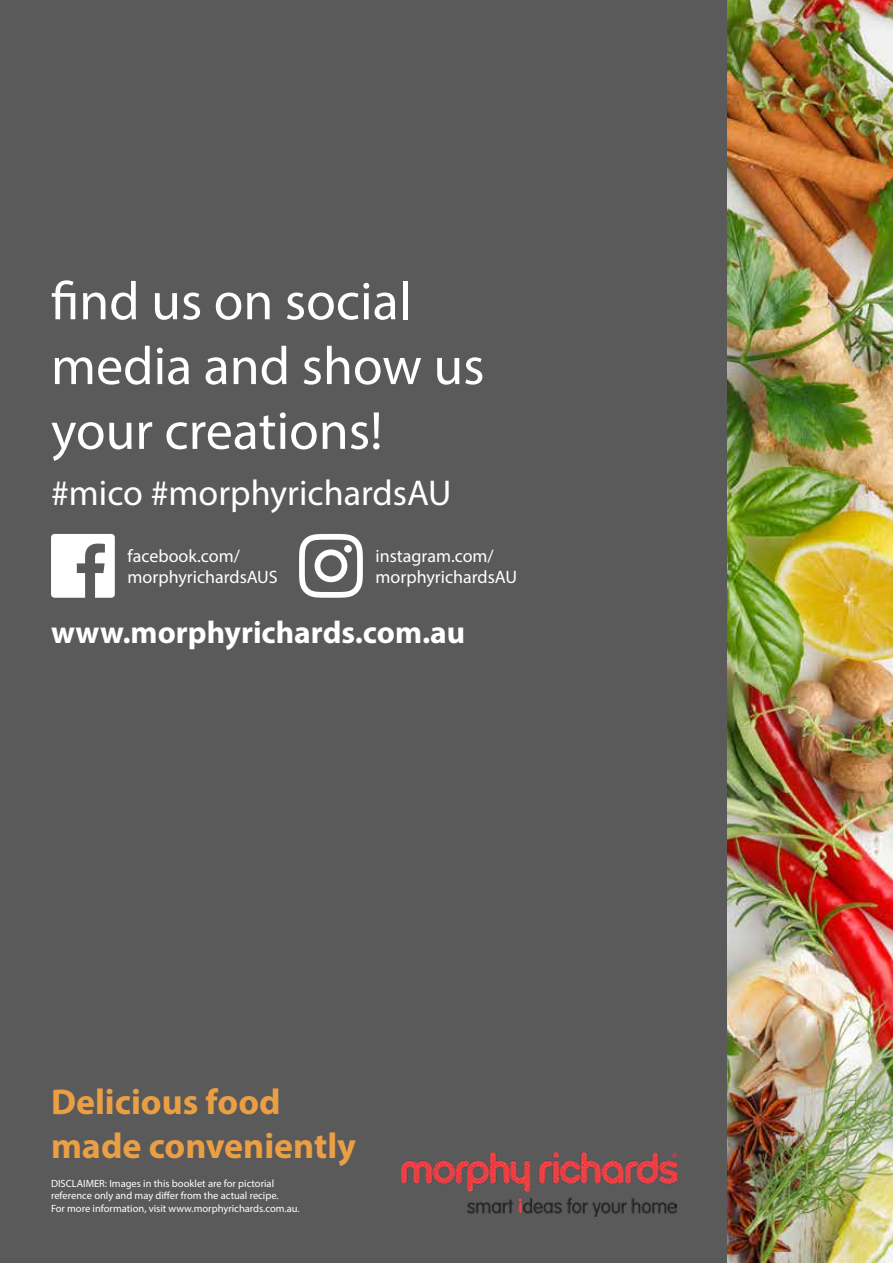
<style>
.page{position:relative;width:893px;height:1263px;background:#5a5a5a}
.page>*{position:absolute;margin:0;border:0;box-sizing:border-box;transform-origin:0 0}
.t1{font:54px/64.8px "Myriad Pro";color:#fff}
.t2{font:700 36px/43.2px "Myriad Pro";color:#eb9f44}
.t3{font:36px "Myriad Pro";color:#fff}
.t4{font:700 31.5px "Myriad Pro";color:#fff}
.t5{font:18px/21.6px "Myriad Pro";color:#fff}
.t6{font:10.5px/12.6px "Myriad Pro";color:#fff}
</style>
<div class="page">
<img style="left:727px;top:0;width:166px;height:1263px">
<img style="left:402px;top:1153px;width:274px;height:63px">
<svg style="left:51px;top:534px;width:64px;height:64px"></svg>
<svg style="left:299px;top:534px;width:64px;height:64px"></svg>
<div style="left:344px;top:545px;width:8px;height:8px;background:#fff;border-radius:50%"></div>
<h1 class="t1" style="left:51px;top:268px;width:435px">find us on social media and show us your creations!</h1>
<h2 class="t3" style="left:51px;top:471px;width:402px">#mico #morphyrichardsAU</h2>
<h3 class="t5" style="left:128px;top:545px;width:152px">facebook.com/ morphyrichardsAUS</h3>
<h3 class="t5" style="left:376px;top:545px;width:143px">instagram.com/ morphyrichardsAU</h3>
<h3 class="t4" style="left:51px;top:611px;width:416px">www.morphyrichards.com.au</h3>
<h2 class="t2" style="left:51px;top:1079px;width:307px">Delicious food made conveniently</h2>
<p class="t6" style="left:51px;top:1177px;width:250px">DISCLAIMER: Images in this booklet are for pictorial reference only and may differ from the actual recipe.<br>For more information, visit www.morphyrichards.com.au.</p>
</div>
